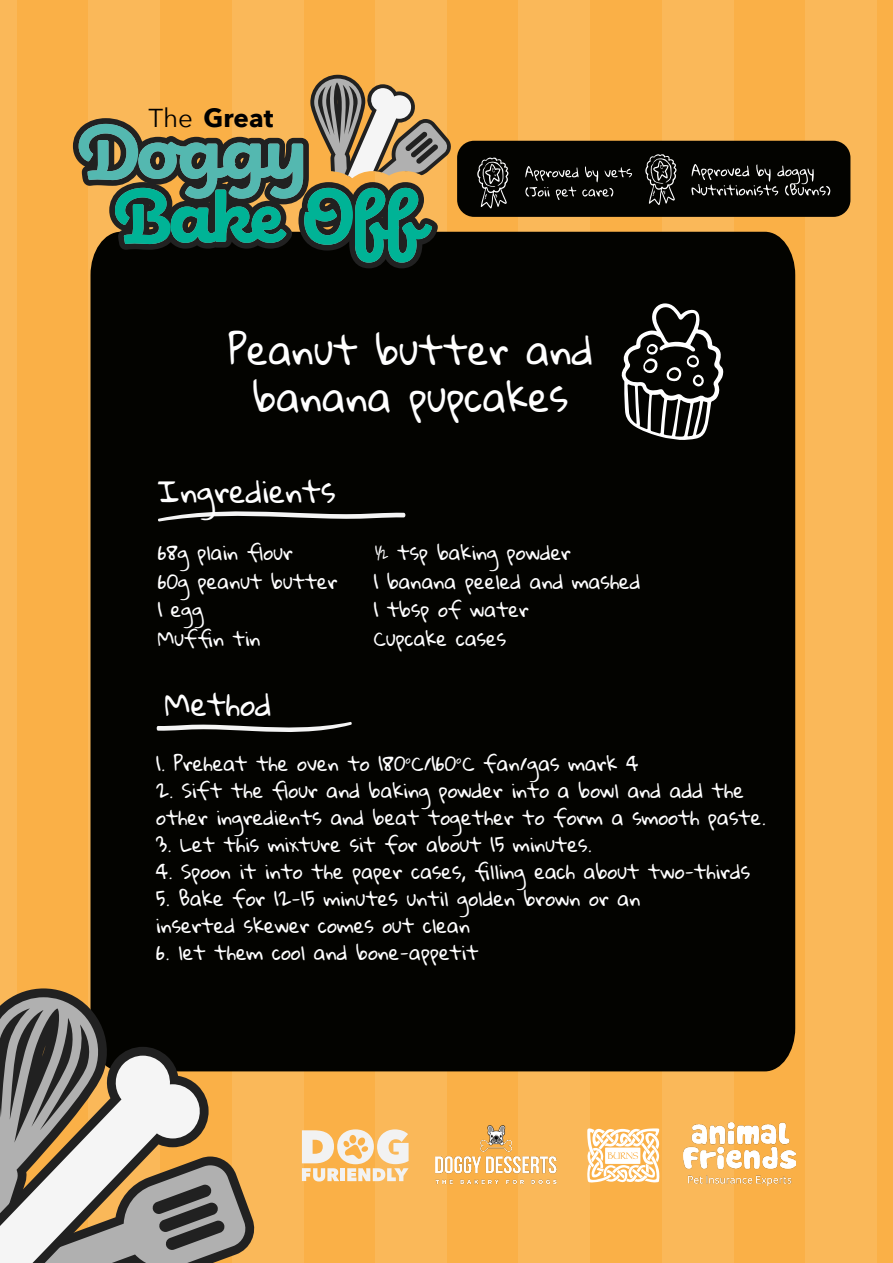
<style>
.page{position:relative;width:893px;height:1263px;background:#fab047}
.page>*{position:absolute;margin:0;border:0;box-sizing:border-box;transform-origin:0 0}
.t1{font:39px/46.8px "Gloria Hallelujah";color:#fff;text-align:center}
.t2{font:30px "Gloria Hallelujah";color:#fff}
.t3{font:700 25.95px "Avenir Next";color:#000}
.t4{font:19.5px/27px "Gloria Hallelujah";color:#fff}
.s1{font-weight:400}
</style>
<div class="page">
<div style="left:805px;top:0;width:72px;height:1263px;background:#fab859"></div>
<div style="left:662px;top:0;width:71px;height:1263px;background:#fab859"></div>
<div style="left:518px;top:0;width:72px;height:1263px;background:#fab859"></div>
<div style="left:375px;top:0;width:72px;height:1263px;background:#fab859"></div>
<div style="left:232px;top:0;width:71px;height:1263px;background:#fab859"></div>
<div style="left:88px;top:0;width:72px;height:1263px;background:#fab859"></div>
<div style="left:0;top:0;width:17px;height:1263px;background:#fab859"></div>
<div style="left:91px;top:232px;width:704px;height:839px;background:#030300"></div>
<svg style="left:0;top:988px;width:258px;height:275px"></svg>
<svg style="left:0;top:1047px;width:209px;height:216px;background:#9d978e"></svg>
<svg style="left:73px;top:75px;width:379px;height:193px"></svg>
<svg style="left:302px;top:1129px;width:107px;height:52px"></svg>
<img style="left:435px;top:1125px;width:122px;height:59px">
<svg style="left:587px;top:1128px;width:73px;height:55px"></svg>
<img style="left:683px;top:1122px;width:112px;height:64px">
<div style="left:457px;top:141px;width:393px;height:76px;background:#030300;border-radius:17px"></div>
<svg style="left:477px;top:158px;width:32px;height:51px"></svg>
<svg style="left:645px;top:154px;width:32px;height:51px"></svg>
<svg style="left:691px;top:164px;width:139px;height:31px"></svg>
<svg style="left:525px;top:166px;width:107px;height:34px"></svg>
<svg style="left:157px;top:510px;width:249px;height:12px;background:#5a5a58"></svg>
<svg style="left:156px;top:722px;width:196px;height:11px;background:#626261"></svg>
<svg style="left:621px;top:303px;width:103px;height:137px;background:#3b3b39"></svg>
<h3 class="t3" style="left:148px;top:95px;width:127px"><span class="s1">The</span> Great</h3>
<h1 class="t1" style="left:228px;top:328px;width:366px">Peanut butter and banana pupcakes</h1>
<h2 class="t2" style="left:158px;top:475px;width:179px">Ingredients</h2>
<p class="t4" style="left:158px;top:540px;width:137px">68g plain flour</p>
<p class="t4" style="left:374px;top:540px;width:199px">½ tsp baking powder</p>
<p class="t4" style="left:158px;top:568px;width:181px">60g peanut butter</p>
<p class="t4" style="left:374px;top:568px;width:268px">1 banana peeled and mashed</p>
<p class="t4" style="left:158px;top:597px;width:47px">1 egg</p>
<p class="t4" style="left:374px;top:597px;width:157px">1 tbsp of water</p>
<p class="t4" style="left:158px;top:625px;width:104px">Muffin tin</p>
<p class="t4" style="left:374px;top:625px;width:134px">Cupcake cases</p>
<h2 class="t2" style="left:165px;top:688px;width:108px">Method</h2>
<p class="t4" style="left:156px;top:751px;width:483px">1. Preheat the oven to 180°C/160°C fan/gas mark 4</p>
<p class="t4" style="left:156px;top:778px;width:611px">2. Sift the flour and baking powder into a bowl and add the other ingredients and beat together to form a smooth paste.</p>
<p class="t4" style="left:156px;top:832px;width:437px">3. Let this mixture sit for about 15 minutes.</p>
<p class="t4" style="left:156px;top:859px;width:595px">4. Spoon it into the paper cases, filling each about two-thirds</p>
<p class="t4" style="left:156px;top:886px;width:486px">5. Bake for 12-15 minutes until golden brown or an inserted skewer comes out clean</p>
<p class="t4" style="left:156px;top:940px;width:324px">6. let them cool and bone-appetit</p>
</div>
